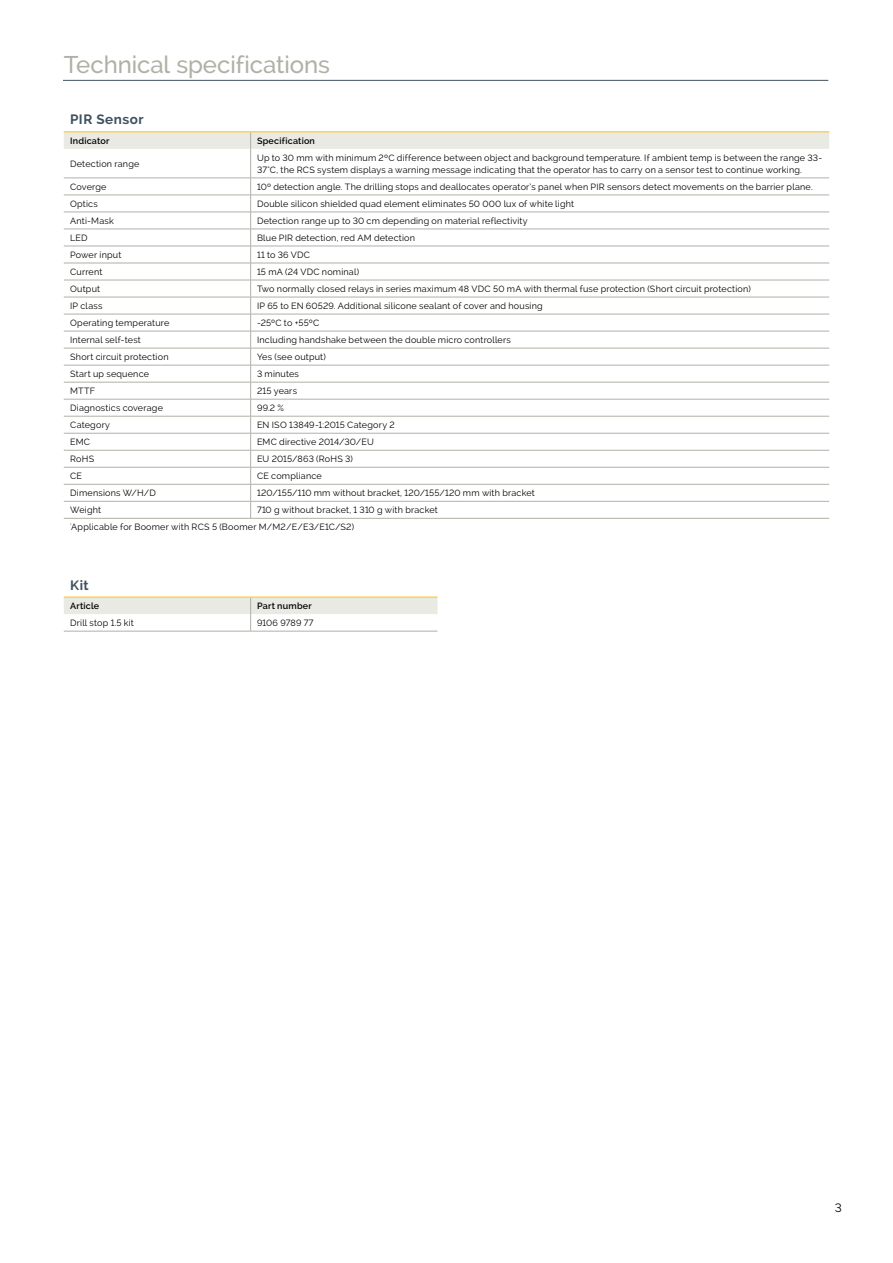
<style>
.page{position:relative;width:893px;height:1263px;background:#fff}
.page>*{position:absolute;margin:0;border:0;box-sizing:border-box;transform-origin:0 0}
.t1{font:500 24px "Raleway";letter-spacing:-.005em;color:#b1b0a7}
.t2{font:700 13.5px "Raleway";letter-spacing:.035em;color:#405262}
.t3{font:12px "Raleway";color:#000}
.t4{font:9px/12px "Raleway";letter-spacing:.025em;color:#000}
.t5{font:600 9px "Raleway";letter-spacing:.025em;color:#000}
</style>
<div class="page">
<hr style="left:63px;top:80px;width:765px;height:1px;background:#405262">
<svg style="left:64px;top:132px;width:765px;height:386px"></svg>
<hr style="left:64px;top:131px;width:187px;height:1px;background:#ffc62a">
<hr style="left:251px;top:131px;width:578px;height:1px;background:#ffc62a">
<hr style="left:64px;top:518px;width:187px;height:1px;background:#b1b0a7">
<hr style="left:251px;top:518px;width:578px;height:1px;background:#b1b0a7">
<svg style="left:64px;top:598px;width:373px;height:33px"></svg>
<hr style="left:64px;top:596px;width:187px;height:2px;background:#ffc62a">
<hr style="left:251px;top:596px;width:186px;height:2px;background:#ffc62a">
<hr style="left:64px;top:631px;width:187px;height:1px;background:#b1b0a7">
<hr style="left:251px;top:631px;width:186px;height:1px;background:#b1b0a7">
<h1 class="t1" style="left:64px;top:50px;width:268px">Technical specifications</h1>
<h2 class="t2" style="left:70px;top:112px;width:75px">PIR Sensor</h2>
<p class="t5" style="left:70px;top:135px;width:41px">Indicator</p>
<p class="t5" style="left:257px;top:135px;width:59px">Specification</p>
<p class="t4" style="left:70px;top:157px;width:71px">Detection range</p>
<p class="t4" style="left:257px;top:151px;width:567px">Up to 30 mm with minimum 2ºC difference between object and background temperature. If ambient temp is between the range 33-<br>37°C, the RCS system displays a warning message indicating that the operator has to carry on a sensor test to continue working.</p>
<p class="t4" style="left:70px;top:180px;width:38px">Coverge</p>
<p class="t4" style="left:257px;top:180px;width:557px">10º detection angle. The drilling stops and deallocates operator’s panel when PIR sensors detect movements on the barrier plane.</p>
<p class="t4" style="left:70px;top:197px;width:29px">Optics</p>
<p class="t4" style="left:257px;top:197px;width:319px">Double silicon shielded quad element eliminates 50 000 lux of white light</p>
<p class="t4" style="left:70px;top:214px;width:45px">Anti-Mask</p>
<p class="t4" style="left:257px;top:214px;width:272px">Detection range up to 30 cm depending on material reflectivity</p>
<p class="t4" style="left:70px;top:231px;width:19px">LED</p>
<p class="t4" style="left:257px;top:231px;width:160px">Blue PIR detection, red AM detection</p>
<p class="t4" style="left:70px;top:248px;width:53px">Power input</p>
<p class="t4" style="left:257px;top:248px;width:55px">11 to 36 VDC</p>
<p class="t4" style="left:70px;top:265px;width:34px">Current</p>
<p class="t4" style="left:257px;top:265px;width:104px">15 mA (24 VDC nominal)</p>
<p class="t4" style="left:70px;top:282px;width:31px">Output</p>
<p class="t4" style="left:257px;top:282px;width:495px">Two normally closed relays in series maximum 48 VDC 50 mA with thermal fuse protection (Short circuit protection)</p>
<p class="t4" style="left:70px;top:300px;width:34px">IP class</p>
<p class="t4" style="left:257px;top:300px;width:287px">IP 65 to EN 60529. Additional silicone sealant of cover and housing</p>
<p class="t4" style="left:70px;top:317px;width:101px">Operating temperature</p>
<p class="t4" style="left:257px;top:317px;width:64px">-25ºC to +55ºC</p>
<p class="t4" style="left:70px;top:334px;width:72px">Internal self-test</p>
<p class="t4" style="left:257px;top:334px;width:255px">Including handshake between the double micro controllers</p>
<p class="t4" style="left:70px;top:351px;width:100px">Short circuit protection</p>
<p class="t4" style="left:257px;top:351px;width:71px">Yes (see output)</p>
<p class="t4" style="left:70px;top:368px;width:80px">Start up sequence</p>
<p class="t4" style="left:257px;top:368px;width:44px">3 minutes</p>
<p class="t4" style="left:70px;top:385px;width:26px">MTTF</p>
<p class="t4" style="left:257px;top:385px;width:42px">215 years</p>
<p class="t4" style="left:70px;top:402px;width:94px">Diagnostics coverage</p>
<p class="t4" style="left:257px;top:402px;width:29px">99.2 %</p>
<p class="t4" style="left:70px;top:419px;width:41px">Category</p>
<p class="t4" style="left:257px;top:419px;width:139px">EN ISO 13849-1:2015 Category 2</p>
<p class="t4" style="left:70px;top:436px;width:21px">EMC</p>
<p class="t4" style="left:257px;top:436px;width:118px">EMC directive 2014/30/EU</p>
<p class="t4" style="left:70px;top:453px;width:26px">RoHS</p>
<p class="t4" style="left:257px;top:453px;width:98px">EU 2015/863 (RoHS 3)</p>
<p class="t4" style="left:70px;top:470px;width:13px">CE</p>
<p class="t4" style="left:257px;top:470px;width:66px">CE compliance</p>
<p class="t4" style="left:70px;top:487px;width:87px">Dimensions W/H/D</p>
<p class="t4" style="left:257px;top:487px;width:279px">120/155/110 mm without bracket, 120/155/120 mm with bracket</p>
<p class="t4" style="left:70px;top:504px;width:32px">Weight</p>
<p class="t4" style="left:70px;top:501px;width:369px;line-height:17px;text-indent:187px">710 g without bracket, 1 310 g with bracket 'Applicable for Boomer with RCS 5 (Boomer M/M2/E/E3/E1C/S2)</p>
<h2 class="t2" style="left:70px;top:577px;width:20px">Kit</h2>
<p class="t5" style="left:70px;top:600px;width:31px">Article</p>
<p class="t5" style="left:257px;top:600px;width:56px">Part number</p>
<p class="t4" style="left:70px;top:617px;width:65px">Drill stop 1.5 kit</p>
<p class="t4" style="left:257px;top:617px;width:58px">9106 9789 77</p>
<h3 class="t3" style="left:835px;top:1201px;width:9px">3</h3>
</div>
